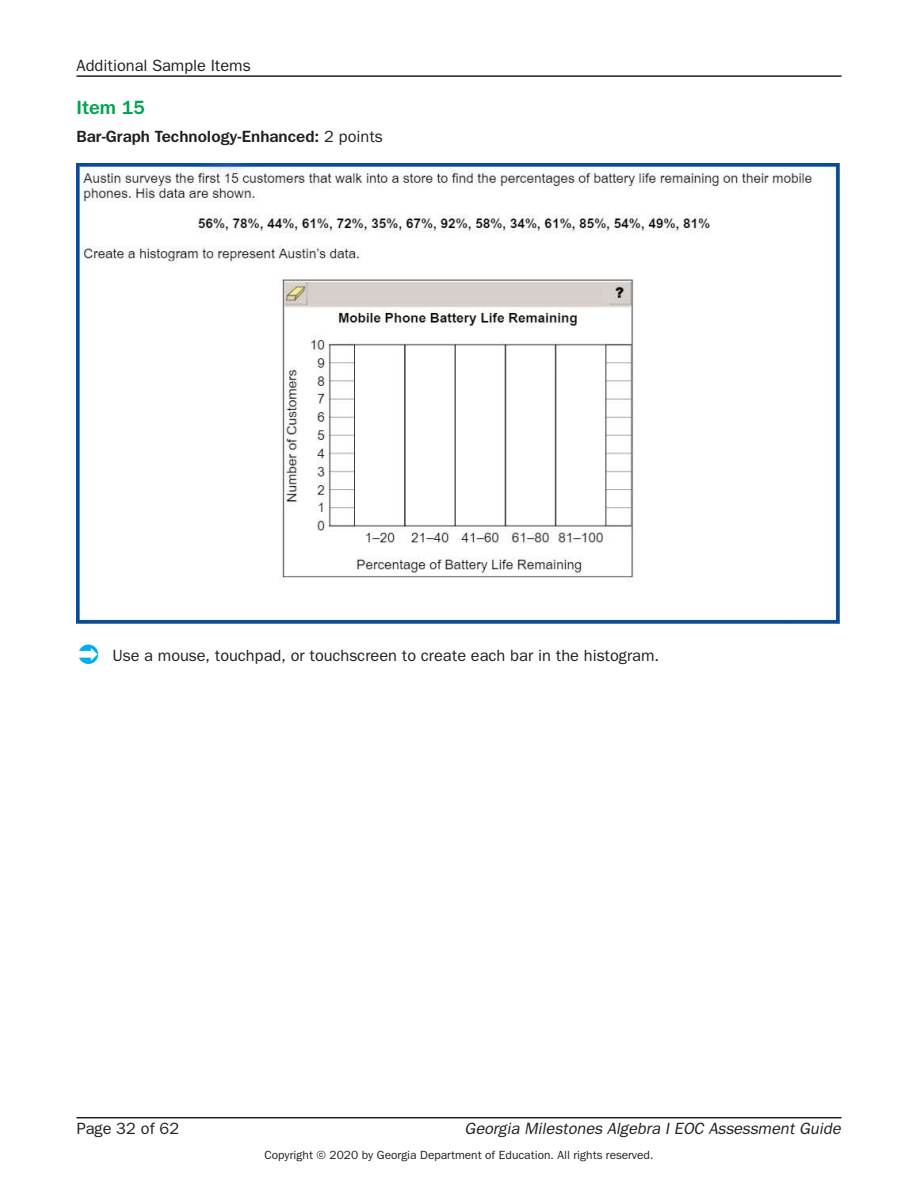
<style>
.page{position:relative;width:918px;height:1188px;background:#fff}
.page>*{position:absolute;margin:0;border:0;box-sizing:border-box;transform-origin:0 0}
.t1{font:700 19.5px "Tee Franklin";color:#00a54f}
.t2{font:500 16.5px "Tee Franklin";color:#231f20}
.t3{font:italic 500 16.5px "Tee Franklin";color:#231f20}
.t4{font:700 16.5px "Tee Franklin";color:#231f20}
.t5{font:500 12px "Tee Franklin";color:#231f20}
.s1{font-weight:500}
</style>
<div class="page">
<hr style="left:76px;top:1117px;width:766px;height:1px;background:#231f20">
<hr style="left:76px;top:75px;width:766px;height:2px;background:#231f20">
<img style="left:76px;top:164px;width:763px;height:459px">
<p class="t2" style="left:76px;top:56px;width:176px">Additional Sample Items</p>
<p class="t1" style="left:76px;top:95px;width:70px">Item 15</p>
<p class="t4" style="left:76px;top:127px;width:308px">Bar-Graph Technology-Enhanced: <span class="s1">2 points</span></p>
<p class="t2" style="left:112px;top:646px;width:545px">Use a mouse, touchpad, or touchscreen to create each bar in the histogram.</p>
<p class="t2" style="left:76px;top:1119px;width:104px">Page 32 of 62</p>
<p class="t3" style="left:466px;top:1119px;width:377px">Georgia Milestones Algebra I EOC Assessment Guide</p>
<p class="t5" style="left:265px;top:1148px;width:390px">Copyright © 2020 by Georgia Department of Education. All rights reserved.</p>
</div>
